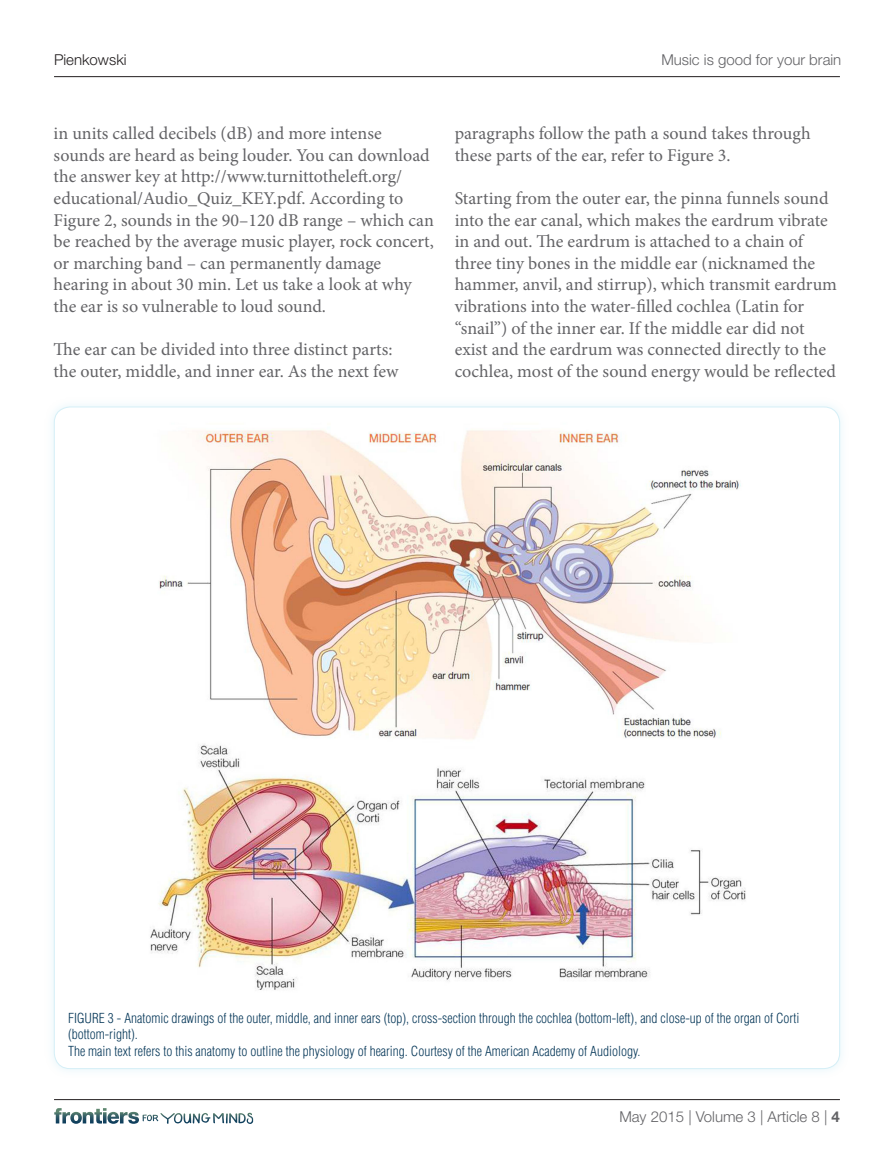
<style>
.page{position:relative;width:894px;height:1170px;background:#fff}
.page>*{position:absolute;margin:0;border:0;box-sizing:border-box;transform-origin:0 0}
.t1{font:18px/21.6px "Minion Pro";color:#636366}
.t2{font:300 15px "Helvetica Neue LT Std";color:#636366}
.t3{font:300 15px "Helvetica Neue LT Std";color:#231f20}
.t4{font:300 condensed 13.5px/16.2px "Helvetica LT Std";color:#08395a}
.s1{font-weight:700}
</style>
<div class="page">
<hr style="left:54px;top:76px;width:785px;height:1px;background:#231f20">
<hr style="left:54px;top:1099px;width:785px;height:1px;background:#231f20">
<svg style="left:54px;top:1108px;width:199px;height:16px"></svg>
<div style="left:44px;top:396px;width:805px;height:682px;background:#f8fcfd"></div>
<div style="left:54px;top:407px;width:785px;height:661px;background:#fff;border-radius:16px"></div>
<img style="left:150px;top:430px;width:596px;height:560px">
<p class="t3" style="left:54px;top:50px;width:74px">Pienkowski</p>
<p class="t2" style="left:661px;top:50px;width:181px">Music is good for your brain</p>
<p class="t1" style="left:54px;top:123px;width:381px">in units called decibels (dB) and more intense sounds are heard as being louder. You can download the answer key at http://www.turnittotheleft.org/ educational/Audio_Quiz_KEY.pdf. According to Figure 2, sounds in the 90–120 dB range – which can be reached by the average music player, rock concert, or marching band – can permanently damage hearing in about 30 min. Let us take a look at why the ear is so vulnerable to loud sound.</p>
<p class="t1" style="left:54px;top:339px;width:346px">The ear can be divided into three distinct parts: the outer, middle, and inner ear. As the next few</p>
<p class="t1" style="left:454px;top:123px;width:357px">paragraphs follow the path a sound takes through these parts of the ear, refer to Figure 3.</p>
<p class="t1" style="left:454px;top:187px;width:383px">Starting from the outer ear, the pinna funnels sound into the ear canal, which makes the eardrum vibrate in and out. The eardrum is attached to a chain of three tiny bones in the middle ear (nicknamed the hammer, anvil, and stirrup), which transmit eardrum vibrations into the water-filled cochlea (Latin for “snail”) of the inner ear. If the middle ear did not exist and the eardrum was connected directly to the cochlea, most of the sound energy would be reflected</p>
<p class="t4" style="left:68px;top:1010px;width:732px">FIGURE 3 - Anatomic drawings of the outer, middle, and inner ears (top), cross-section through the cochlea (bottom-left), and close-up of the organ of Corti (bottom-right).<br>The main text refers to this anatomy to outline the physiology of hearing. Courtesy of the American Academy of Audiology.</p>
<p class="t2" style="left:619px;top:1107px;width:222px">May 2015 | Volume 3 | Article 8 | <span class="s1">4</span></p>
</div>
